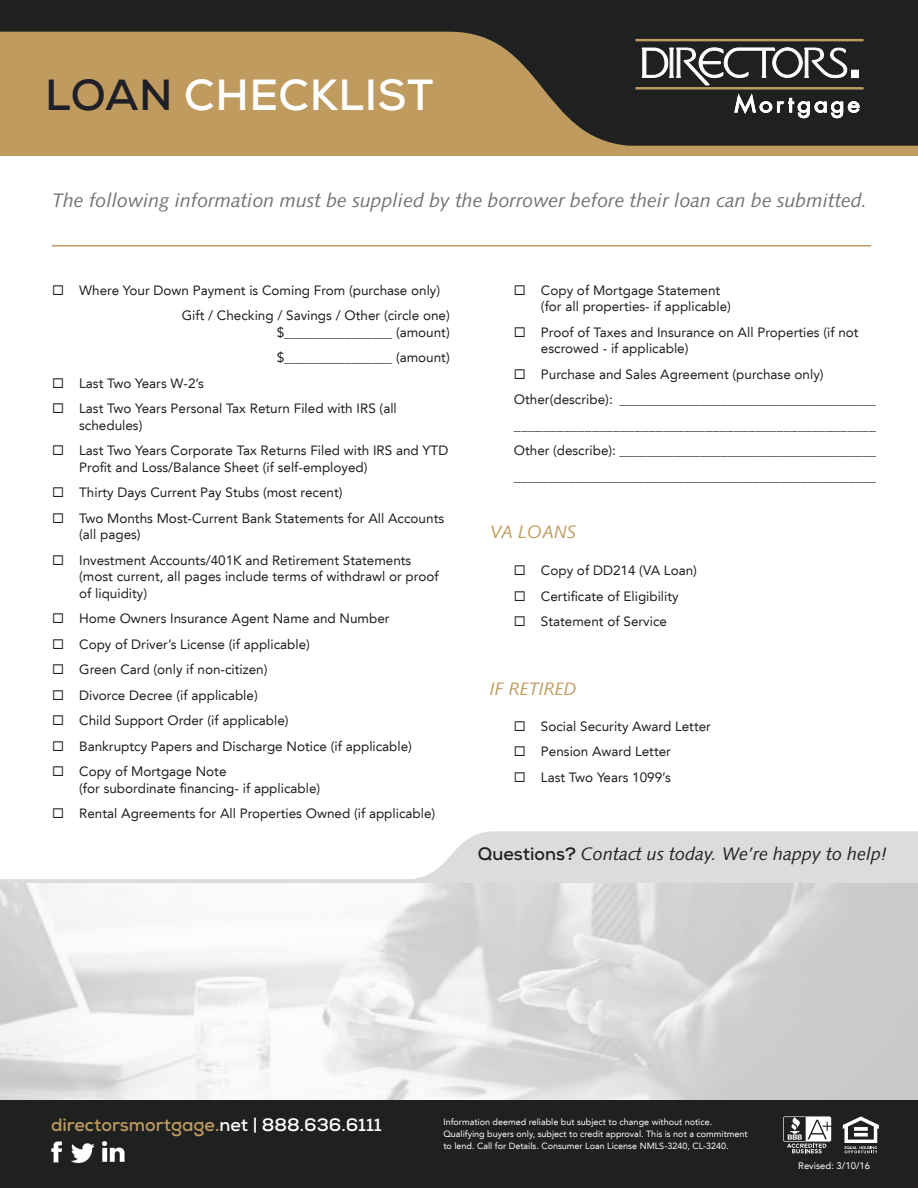
<style>
.page{position:relative;width:918px;height:1188px;background:#fff}
.page>*{position:absolute;margin:0;border:0;box-sizing:border-box;transform-origin:0 0}
.t1{font:700 43.5px "Nexa";letter-spacing:.015em;color:#fff}
.t2{font:italic 19.5px "Syntax LT Std";color:#757277}
.t3{font:italic 18px "Syntax LT Std";color:#1f2020}
.t4{font:700 18px "Nexa";color:#bf9b5f}
.t5{font:italic 18px "Syntax LT Std";color:#bf9b5f}
.t6{font:13.5px/16.5px "Avenir LT";color:#231f20}
.t7{font:9.45px "Avenir LT";color:#fff}
.t8{font:9px/12px "Avenir LT";color:#fff}
.s1{color:#1f1f27}
.s2{font-family:"Nexa";font-weight:700;font-style:normal}
.s3{color:#fff}
</style>
<div class="page">
<div style="left:1px;top:1100px;width:916px;height:87px;background:#1f2020"></div>
<div style="left:0;top:1099px;width:918px;height:89px;border:2px solid #231f20"></div>
<div style="left:0;top:0;width:918px;height:151px;background:#1f2020"></div>
<svg style="left:0;top:32px;width:918px;height:124px;fill:#bf9b5f"></svg>
<hr style="left:635px;top:39px;width:229px;height:2px;background:#bf9b61">
<svg style="left:635px;top:47px;width:229px;height:71px"></svg>
<img style="left:51px;top:1141px;width:74px;height:22px">
<svg style="left:843px;top:1116px;width:36px;height:37px"></svg>
<svg style="left:783px;top:1116px;width:48px;height:37px"></svg>
<hr style="left:52px;top:245px;width:819px;height:2px;background:#bf9b5f">
<svg style="left:0;top:831px;width:918px;height:52px;fill:#dcdcda"></svg>
<img style="left:0;top:883px;width:918px;height:216px">
<p class="t1" style="left:45px;top:67px;width:390px"><span class="s1">LOAN</span> CHECKLIST</p>
<p class="t2" style="left:52px;top:189px;width:816px">The following information must be supplied by the borrower before their loan can be submitted.</p>
<p class="t6" style="left:79px;top:282px;width:363px">Where Your Down Payment is Coming From (purchase only)</p>
<p class="t6" style="left:182px;top:308px;width:270px;text-align:right">Gift / Checking / Savings / Other (circle one) $________________ (amount)</p>
<p class="t6" style="left:277px;top:350px;width:175px">$________________ (amount)</p>
<p class="t6" style="left:79px;top:375px;width:126px">Last Two Years W-2’s</p>
<p class="t6" style="left:79px;top:401px;width:319px">Last Two Years Personal Tax Return Filed with IRS (all schedules)</p>
<p class="t6" style="left:79px;top:443px;width:371px">Last Two Years Corporate Tax Returns Filed with IRS and YTD<br>Profit and Loss/Balance Sheet (if self-employed)</p>
<p class="t6" style="left:79px;top:485px;width:265px">Thirty Days Current Pay Stubs (most recent)</p>
<p class="t6" style="left:79px;top:510px;width:366px">Two Months Most-Current Bank Statements for All Accounts (all pages)</p>
<p class="t6" style="left:79px;top:552px;width:361px">Investment Accounts/401K and Retirement Statements (most current, all pages include terms of withdrawl or proof of liquidity)</p>
<p class="t6" style="left:79px;top:611px;width:312px">Home Owners Insurance Agent Name and Number</p>
<p class="t6" style="left:79px;top:636px;width:232px">Copy of Driver’s License (if applicable)</p>
<p class="t6" style="left:79px;top:662px;width:190px">Green Card (only if non-citizen)</p>
<p class="t6" style="left:79px;top:687px;width:180px">Divorce Decree (if applicable)</p>
<p class="t6" style="left:79px;top:713px;width:211px">Child Support Order (if applicable)</p>
<p class="t6" style="left:79px;top:738px;width:334px">Bankruptcy Papers and Discharge Notice (if applicable)</p>
<p class="t6" style="left:79px;top:764px;width:243px">Copy of Mortgage Note<br>(for subordinate financing- if applicable)</p>
<p class="t6" style="left:79px;top:806px;width:358px">Rental Agreements for All Properties Owned (if applicable)</p>
<p class="t6" style="left:541px;top:282px;width:192px">Copy of Mortgage Statement (for all properties- if applicable)</p>
<p class="t6" style="left:541px;top:324px;width:319px">Proof of Taxes and Insurance on All Properties (if not escrowed - if applicable)</p>
<p class="t6" style="left:541px;top:366px;width:284px">Purchase and Sales Agreement (purchase only)</p>
<p class="t6" style="left:514px;top:392px;width:363px">Other(describe): ______________________________________</p>
<p class="t6" style="left:514px;top:417px;width:363px">___________________________________________________</p>
<p class="t6" style="left:514px;top:443px;width:363px">Other (describe): ______________________________________</p>
<p class="t6" style="left:514px;top:468px;width:363px">_____________________________________________________</p>
<p class="t5" style="left:490px;top:521px;width:88px">VA LOANS</p>
<p class="t6" style="left:541px;top:563px;width:158px">Copy of DD214 (VA Loan)</p>
<p class="t6" style="left:541px;top:588px;width:139px">Certificate of Eligibility</p>
<p class="t6" style="left:541px;top:614px;width:128px">Statement of Service</p>
<p class="t5" style="left:490px;top:679px;width:89px">IF RETIRED</p>
<p class="t6" style="left:541px;top:718px;width:172px">Social Security Award Letter</p>
<p class="t6" style="left:541px;top:744px;width:132px">Pension Award Letter</p>
<p class="t6" style="left:541px;top:769px;width:131px">Last Two Years 1099’s</p>
<p class="t3" style="left:478px;top:843px;width:411px"><span class="s2">Questions?</span> Contact us today. We’re happy to help!</p>
<h3 class="t4" style="left:51px;top:1113px;width:332px">directorsmortgage.<span class="s3">net | 888.636.6111</span></h3>
<p class="t8" style="left:443px;top:1116px;width:306px">Information deemed reliable but subject to change without notice.<br>Qualifying buyers only, subject to credit approval. This is not a commitment to lend. Call for Details. Consumer Loan License NMLS-3240, CL-3240.</p>
<p class="t7" style="left:798px;top:1161px;width:73px">Revised: 3/10/16</p>
</div>
